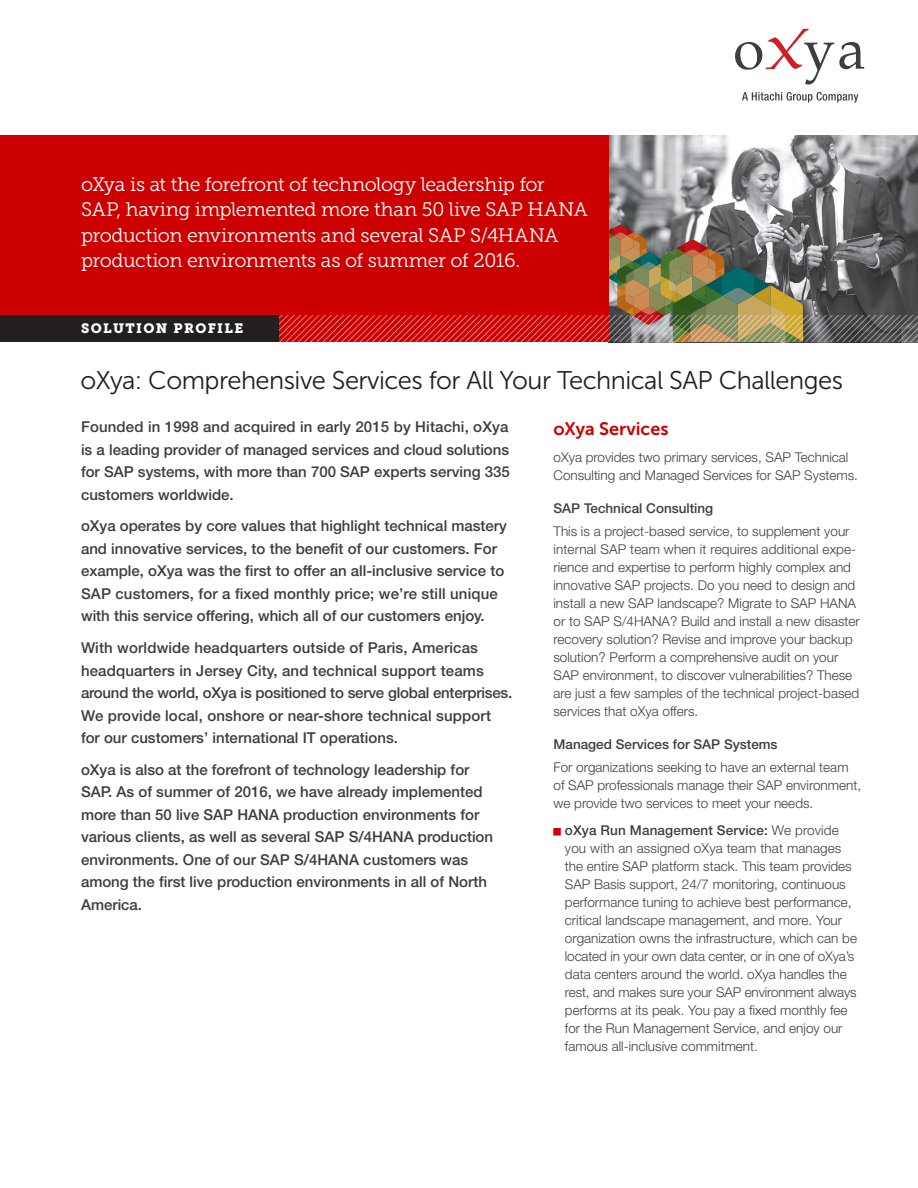
<style>
.page{position:relative;width:918px;height:1188px;background:#fff}
.page>*{position:absolute;margin:0;border:0;box-sizing:border-box;transform-origin:0 0}
.t1{font:25.5px "Museo Sans 300";letter-spacing:-.02em;color:#231f20}
.t2{font:19.5px/25.5px "Museo Slab 300";letter-spacing:-.02em;color:#fff}
.Body{font:18px "Museo Sans 700";color:#c00}
.Page_1_Lead_Paragrap{font:500 15px/22.5px "Helvetica Neue LT Std";color:#3c3d3f}
.Body-2{font:300 13.5px/18px "Helvetica Neue LT Std";color:#3e3e3f}
.Body-3{font:500 13.5px "Helvetica Neue LT Std";color:#3e3e3f}
.t3{font:13.5px "Museo Slab 900";letter-spacing:.1em;color:#fff}
.s1{font-weight:500}
</style>
<div class="page">
<svg style="left:742px;top:92px;width:116px;height:11px"></svg>
<svg style="left:735px;top:29px;width:129px;height:56px"></svg>
<img style="left:609px;top:135px;width:309px;height:90px">
<div style="left:0;top:135px;width:609px;height:207px;background:#c00"></div>
<svg style="left:279px;top:225px;width:639px;height:118px"></svg>
<div style="left:0;top:315px;width:279px;height:27px;background:#231f20"></div>
<p class="t2" style="left:81px;top:171px;width:508px">oXya is at the forefront of technology leadership for SAP, having implemented more than 50 live SAP HANA production environments and several SAP S/4HANA production environments as of summer of 2016.</p>
<p class="t3" style="left:81px;top:321px;width:164px">SOLUTION PROFILE</p>
<p class="t1" style="left:81px;top:367px;width:764px">oXya: Comprehensive Services for All Your Technical SAP Challenges</p>
<p class="Page_1_Lead_Paragrap" style="left:81px;top:415px;width:430px;text-align:justify">Founded in 1998 and acquired in early 2015 by Hitachi, oXya is a leading provider of managed services and cloud solutions for SAP systems, with more than 700 SAP experts serving 335 customers worldwide.</p>
<p class="Page_1_Lead_Paragrap" style="left:81px;top:515px;width:428px">oXya operates by core values that highlight technical mastery and innovative services, to the benefit of our customers. For example, oXya was the first to offer an all-inclusive service to SAP customers, for a fixed monthly price; we’re still unique with this service offering, which all of our customers enjoy.</p>
<p class="Page_1_Lead_Paragrap" style="left:81px;top:636px;width:433px">With worldwide headquarters outside of Paris, Americas headquarters in Jersey City, and technical support teams around the world, oXya is positioned to serve global enterprises.<br>We provide local, onshore or near-shore technical support for our customers’ international IT operations.</p>
<p class="Page_1_Lead_Paragrap" style="left:81px;top:758px;width:414px">oXya is also at the forefront of technology leadership for SAP. As of summer of 2016, we have already implemented more than 50 live SAP HANA production environments for various clients, as well as several SAP S/4HANA production environments. One of our SAP S/4HANA customers was among the first live production environments in all of North America.</p>
<p class="Body" style="left:554px;top:419px;width:116px">oXya Services</p>
<p class="Body-2" style="left:554px;top:448px;width:306px">oXya provides two primary services, SAP Technical<br>Consulting and Managed Services for SAP Systems.</p>
<p class="Body-3" style="left:554px;top:500px;width:161px">SAP Technical Consulting</p>
<p class="Body-2" style="left:554px;top:522px;width:308px">This is a project-based service, to supplement your internal SAP team when it requires additional expe&shy;rience and expertise to perform highly complex and innovative SAP projects. Do you need to design and install a new SAP landscape? Migrate to SAP HANA or to SAP S/4HANA? Build and install a new disaster recovery solution? Revise and improve your backup solution? Perform a comprehensive audit on your SAP environment, to discover vulnerabilities? These are just a few samples of the technical project-based services that oXya offers.</p>
<p class="Body-3" style="left:554px;top:736px;width:226px">Managed Services for SAP Systems</p>
<p class="Body-2" style="left:554px;top:758px;width:309px">For organizations seeking to have an external team of SAP professionals manage their SAP environment, we provide two services to meet your needs.</p>
<p class="Body-2" style="left:565px;top:821px;width:294px"><span class="s1">oXya Run Management Service:</span> We provide you with an assigned oXya team that manages the entire SAP platform stack. This team provides SAP Basis support, 24/7 monitoring, continuous performance tuning to achieve best performance, critical landscape management, and more. Your organization owns the infrastructure, which can be located in your own data center, or in one of oXya’s data centers around the world. oXya handles the rest, and makes sure your SAP environment always performs at its peak. You pay a fixed monthly fee for the Run Management Service, and enjoy our famous all-inclusive commitment.</p>
</div>
